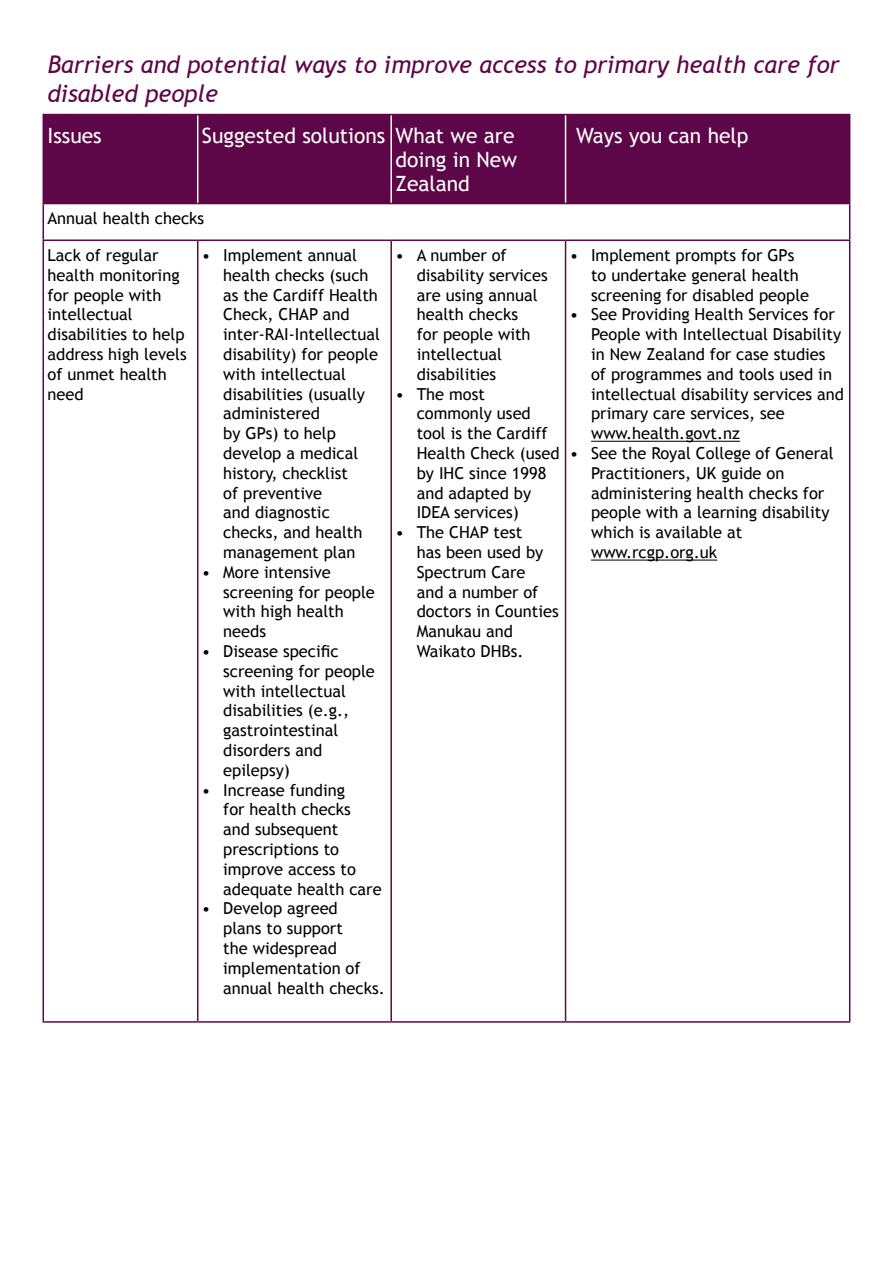
<style>
.page{position:relative;width:893px;height:1263px;background:#fff}
.page>*{position:absolute;margin:0;border:0;box-sizing:border-box;transform-origin:0 0}
.t1{font:italic 24px/28.8px "Trebuchet MS";color:#5d0749}
.t2{font:21px/24px "Trebuchet MS";color:#fff;text-align:justify}
.t3{font:16.5px/19.8px "Trebuchet MS";color:#000}
</style>
<div class="page">
<div style="left:44px;top:115px;width:805px;height:88px;background:#5d0749"></div>
<hr style="left:197px;top:115px;width:1px;height:88px;background:#fff">
<hr style="left:390px;top:115px;width:2px;height:88px;background:#fff">
<hr style="left:565px;top:115px;width:1px;height:88px;background:#fff">
<hr style="left:43px;top:114px;width:155px;height:1px;background:#5d0749">
<hr style="left:43px;top:115px;width:1px;height:88px;background:#5d0749">
<hr style="left:198px;top:114px;width:193px;height:1px;background:#5d0749">
<hr style="left:391px;top:114px;width:175px;height:1px;background:#5d0749">
<hr style="left:566px;top:114px;width:284px;height:1px;background:#5d0749">
<hr style="left:849px;top:115px;width:1px;height:88px;background:#5d0749">
<hr style="left:43px;top:203px;width:155px;height:1px;background:#5d0749">
<hr style="left:198px;top:203px;width:193px;height:1px;background:#5d0749">
<hr style="left:391px;top:203px;width:175px;height:1px;background:#5d0749">
<hr style="left:566px;top:203px;width:284px;height:1px;background:#5d0749">
<hr style="left:43px;top:204px;width:1px;height:35px;background:#5d0749">
<hr style="left:849px;top:204px;width:1px;height:35px;background:#5d0749">
<hr style="left:43px;top:239px;width:155px;height:2px;background:#5d0749">
<hr style="left:43px;top:241px;width:1px;height:780px;background:#5d0749">
<hr style="left:198px;top:239px;width:193px;height:2px;background:#5d0749">
<hr style="left:197px;top:241px;width:1px;height:780px;background:#5d0749">
<hr style="left:391px;top:239px;width:175px;height:2px;background:#5d0749">
<hr style="left:390px;top:241px;width:2px;height:780px;background:#5d0749">
<hr style="left:566px;top:239px;width:284px;height:2px;background:#5d0749">
<hr style="left:565px;top:241px;width:1px;height:780px;background:#5d0749">
<hr style="left:849px;top:241px;width:1px;height:780px;background:#5d0749">
<hr style="left:43px;top:1021px;width:155px;height:2px;background:#5d0749">
<hr style="left:198px;top:1021px;width:193px;height:2px;background:#5d0749">
<hr style="left:391px;top:1021px;width:175px;height:2px;background:#5d0749">
<hr style="left:566px;top:1021px;width:284px;height:2px;background:#5d0749">
<hr style="left:591px;top:441px;width:149px;height:1px;background:#000">
<hr style="left:591px;top:559px;width:126px;height:2px;background:#000">
<h1 class="t1" style="left:48px;top:50px;width:794px">Barriers and potential ways to improve access to primary health care for disabled people</h1>
<p class="t2" style="left:48px;top:124px;width:56px">Issues</p>
<p class="t2" style="left:395px;top:124px;width:123px;text-indent:-193px">Suggested solutions What we are doing in New Zealand</p>
<p class="t2" style="left:576px;top:124px;width:174px">Ways you can help</p>
<p class="t3" style="left:48px;top:209px;width:158px">Annual health checks</p>
<p class="t3" style="left:48px;top:245px;width:141px">Lack of regular health monitoring for people with intellectual disabilities to help address high levels of unmet health need</p>
<p class="t3" style="left:223px;top:245px;width:158px;text-indent:-21px">• Implement annual health checks (such as the Cardiff Health<br>Check, CHAP and inter-RAI-Intellectual disability) for people with intellectual disabilities (usually administered<br>by GPs) to help develop a medical history, checklist<br>of preventive<br>and diagnostic checks, and health management plan</p>
<p class="t3" style="left:223px;top:562px;width:153px;text-indent:-21px">• More intensive screening for people with high health needs</p>
<p class="t3" style="left:223px;top:641px;width:153px;text-indent:-21px">• Disease specific screening for people with intellectual disabilities (e.g., gastrointestinal disorders and epilepsy)</p>
<p class="t3" style="left:223px;top:780px;width:160px;text-indent:-21px">• Increase funding<br>for health checks and subsequent prescriptions to improve access to adequate health care</p>
<p class="t3" style="left:223px;top:899px;width:163px;text-indent:-21px">• Develop agreed<br>plans to support<br>the widespread implementation of annual health checks.</p>
<p class="t3" style="left:591px;top:245px;width:220px;text-indent:-21px">• Implement prompts for GPs to undertake general health screening for disabled people</p>
<p class="t3" style="left:591px;top:305px;width:255px;text-indent:-21px">• See Providing Health Services for<br>People with Intellectual Disability in New Zealand for case studies of programmes and tools used in intellectual disability services and primary care services, see www.health.govt.nz</p>
<p class="t3" style="left:591px;top:443px;width:244px;text-indent:-21px">• See the Royal College of General<br>Practitioners, UK guide on administering health checks for people with a learning disability which is available at www.rcgp.org.uk</p>
<p class="t3" style="left:417px;top:245px;width:133px;text-indent:-21px">• A number of disability services are using annual health checks<br>for people with intellectual disabilities</p>
<p class="t3" style="left:417px;top:384px;width:145px;text-indent:-21px">• The most commonly used tool is the Cardiff<br>Health Check (used by IHC since 1998 and adapted by<br>IDEA services)</p>
<p class="t3" style="left:417px;top:523px;width:144px;text-indent:-21px">• The CHAP test<br>has been used by<br>Spectrum Care<br>and a number of doctors in Counties<br>Manukau and<br>Waikato DHBs.</p>
</div>
